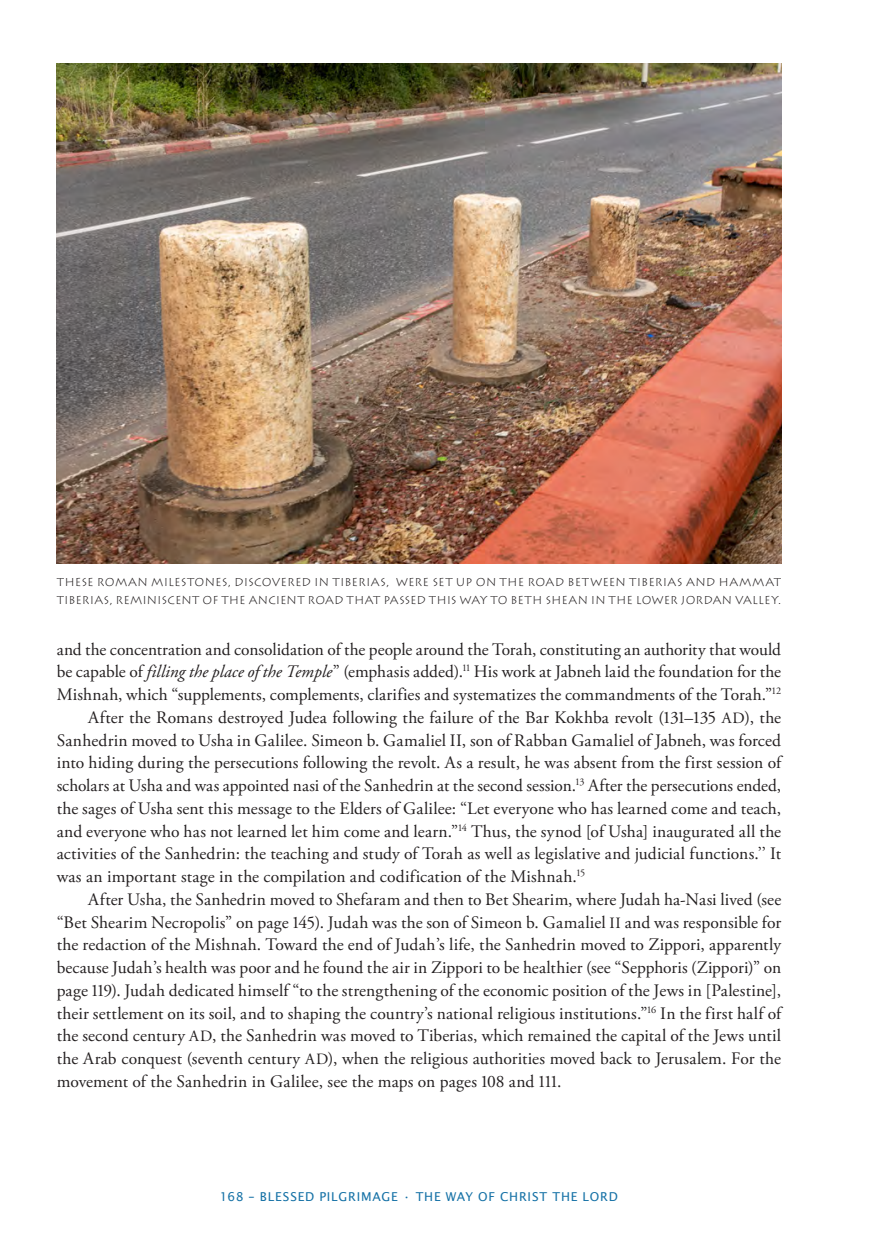
<style>
.page{position:relative;width:882px;height:1260px;background:#fff}
.page>*{position:absolute;margin:0;border:0;box-sizing:border-box;transform-origin:0 0}
.t1{font:17.5px "Adobe Garamond Pro";letter-spacing:.005em;color:#231f20}
.t2{font:12.25px "Lucida Sans";letter-spacing:.065em;color:#1571a6}
.t3{font:300 11.38px/17.5px "Lithos Pro";letter-spacing:.01em;color:#231f20}
.s1{font-style:italic}
.s2{font-size:15.75px}
</style>
<div class="page">
<img style="left:57px;top:63px;width:724px;height:501px">
<p class="t3" style="left:57px;top:574px;width:726px">THESE ROMAN MILESTONES, DISCOVERED IN TIBERIAS, WERE SET UP ON THE ROAD BETWEEN TIBERIAS AND HAMMAT<br>TIBERIAS, REMINISCENT OF THE ANCIENT ROAD THAT PASSED THIS WAY TO BETH SHEAN IN THE LOWER JORDAN VALLEY.</p>
<p class="t1" style="left:57px;top:638px;width:726px">and the concentration and consolidation of the people around the Torah, constituting an authority that would</p>
<p class="t1" style="left:57px;top:661px;width:726px">be capable of <span class="s1">filling the place of the Temple</span>” (emphasis added).<sup>11</sup> His work at Jabneh laid the foundation for the</p>
<p class="t1" style="left:57px;top:684px;width:726px">Mishnah, which “supplements, complements, clarifies and systematizes the commandments of the Torah.”<sup>12</sup></p>
<p class="t1" style="left:88px;top:707px;width:695px">After the Romans destroyed Judea following the failure of the Bar Kokhba revolt (131–135 <span class="s2">AD</span>), the</p>
<p class="t1" style="left:57px;top:729px;width:726px">Sanhedrin moved to Usha in Galilee. Simeon b. Gamaliel II, son of Rabban Gamaliel of Jabneh, was forced</p>
<p class="t1" style="left:57px;top:752px;width:726px">into hiding during the persecutions following the revolt. As a result, he was absent from the first session of</p>
<p class="t1" style="left:57px;top:775px;width:726px">scholars at Usha and was appointed nasi of the Sanhedrin at the second session.<sup>13</sup> After the persecutions ended,</p>
<p class="t1" style="left:57px;top:798px;width:726px">the sages of Usha sent this message to the Elders of Galilee: “Let everyone who has learned come and teach,</p>
<p class="t1" style="left:57px;top:820px;width:726px">and everyone who has not learned let him come and learn.”<sup>14</sup> Thus, the synod [of Usha] inaugurated all the</p>
<p class="t1" style="left:57px;top:843px;width:726px">activities of the Sanhedrin: the teaching and study of Torah as well as legislative and judicial functions.’’ It</p>
<p class="t1" style="left:57px;top:866px;width:530px">was an important stage in the compilation and codification of the Mishnah.<sup>15</sup></p>
<p class="t1" style="left:88px;top:889px;width:695px">After Usha, the Sanhedrin moved to Shefaram and then to Bet Shearim, where Judah ha-Nasi lived (see</p>
<p class="t1" style="left:57px;top:911px;width:726px">“Bet Shearim Necropolis” on page 145). Judah was the son of Simeon b. Gamaliel <span class="s2">II</span> and was responsible for</p>
<p class="t1" style="left:57px;top:934px;width:726px">the redaction of the Mishnah. Toward the end of Judah’s life, the Sanhedrin moved to Zippori, apparently</p>
<p class="t1" style="left:57px;top:957px;width:726px">because Judah’s health was poor and he found the air in Zippori to be healthier (see “Sepphoris (Zippori)” on</p>
<p class="t1" style="left:57px;top:980px;width:726px">page 119). Judah dedicated himself “to the strengthening of the economic position of the Jews in [Palestine],</p>
<p class="t1" style="left:57px;top:1002px;width:726px">their settlement on its soil, and to shaping the country’s national religious institutions.”<sup>16</sup> In the first half of</p>
<p class="t1" style="left:57px;top:1025px;width:726px">the second century <span class="s2">AD</span>, the Sanhedrin was moved to Tiberias, which remained the capital of the Jews until</p>
<p class="t1" style="left:57px;top:1048px;width:726px">the Arab conquest (seventh century <span class="s2">AD</span>), when the religious authorities moved back to Jerusalem. For the</p>
<p class="t1" style="left:57px;top:1071px;width:506px">movement of the Sanhedrin in Galilee, see the maps on pages 108 and 111.</p>
<p class="t2" style="left:220px;top:1189px;width:399px">168 – BLESSED PILGRIMAGE • THE WAY OF CHRIST THE LORD</p>
</div>
